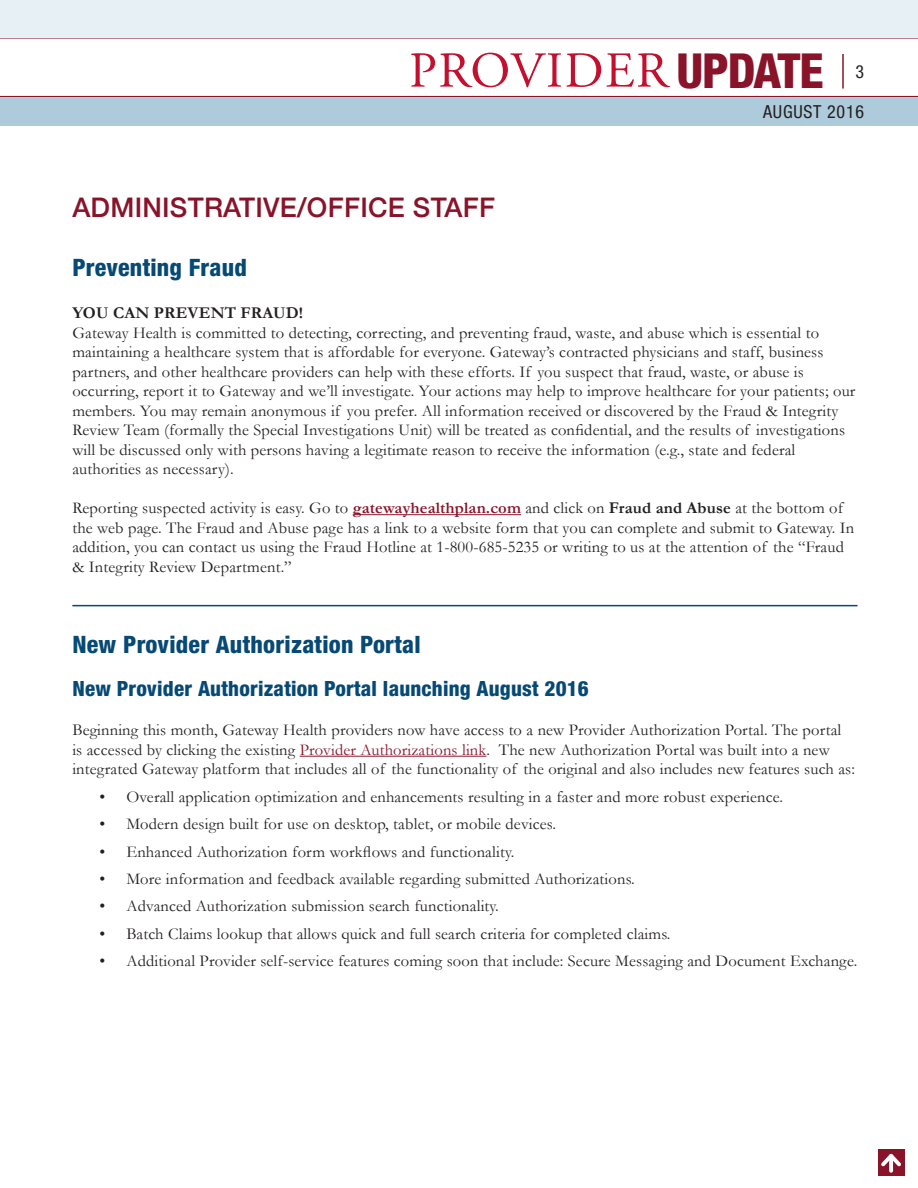
<style>
.page{position:relative;width:918px;height:1188px;background:#fff}
.page>*{position:absolute;margin:0;border:0;box-sizing:border-box;transform-origin:0 0}
.t1{font:50.25px "Adobe Garamond Pro";letter-spacing:.03em;color:#c3102f}
.t2{font:500 27px "Helvetica Neue";letter-spacing:.01em;color:#89142a}
.t3{font:800 condensed 24px "Helvetica Neue";letter-spacing:.01em;color:#074975}
.t4{font:800 condensed 21px "Helvetica Neue";letter-spacing:.01em;color:#074975}
.t5{font:condensed 18px "Helvetica Neue";letter-spacing:.04em;color:#231f20}
.t6{font:16.5px/19.5px "Garamond";letter-spacing:.01em;color:#231f20}
.t7{font:700 16.5px "Garamond";letter-spacing:.01em;color:#231f20}
.s1{font-family:"Helvetica Neue";font-weight:800;font-stretch:condensed;font-size:48.45px;color:#89142a}
.s2{font-weight:700;color:#89142a}
.s3{font-weight:700}
.s4{color:#89142a}
</style>
<div class="page">
<svg style="left:0;top:37px;width:918px;height:60px"></svg>
<hr style="left:353px;top:514px;width:168px;height:1px;background:#89142a">
<hr style="left:300px;top:756px;width:186px;height:1px;background:#89142a">
<div style="left:0;top:0;width:918px;height:37px;background:#e7f0f5"></div>
<div style="left:0;top:97px;width:918px;height:29px;background:#aecbdb"></div>
<div style="left:878px;top:1149px;width:27px;height:27px;background:#89142a"></div>
<svg style="left:881px;top:1153px;width:20px;height:17px"></svg>
<hr style="left:72px;top:605px;width:786px;height:1px;background:#074975">
<h1 class="t1" style="left:409px;top:40px;width:416px">PROVIDER <span class="s1">UPDATE</span></h1>
<p class="t5" style="left:855px;top:61px;width:10px">3</p>
<h2 class="t2" style="left:72px;top:186px;width:424px">ADMINISTRATIVE/OFFICE STAFF</h2>
<p class="t5" style="left:763px;top:101px;width:102px">AUGUST 2016</p>
<h3 class="t3" style="left:72px;top:253px;width:176px">Preventing Fraud</h3>
<p class="t7" style="left:72px;top:303px;width:232px">YOU CAN PREVENT FRAUD!</p>
<p class="t6" style="left:72px;top:323px;width:785px">Gateway Health is committed to detecting, correcting, and preventing fraud, waste, and abuse which is essential to maintaining a healthcare system that is affordable for everyone. Gateway’s contracted physicians and staff, business partners, and other healthcare providers can help with these efforts. If you suspect that fraud, waste, or abuse is occurring, report it to Gateway and we’ll investigate. Your actions may help to improve healthcare for your patients; our members. You may remain anonymous if you prefer. All information received or discovered by the Fraud &amp; Integrity Review Team (formally the Special Investigations Unit) will be treated as confidential, and the results of investigations will be discussed only with persons having a legitimate reason to receive the information (e.g., state and federal authorities as necessary).</p>
<p class="t6" style="left:72px;top:498px;width:784px">Reporting suspected activity is easy. Go to <span class="s2">gatewayhealthplan.com</span> and click on <span class="s3">Fraud and Abuse</span> at the bottom of the web page. The Fraud and Abuse page has a link to a website form that you can complete and submit to Gateway. In addition, you can contact us using the Fraud Hotline at 1-800-685-5235 or writing to us at the attention of the “Fraud &amp; Integrity Review Department.”</p>
<h3 class="t3" style="left:72px;top:630px;width:350px">New Provider Authorization Portal</h3>
<p class="t4" style="left:72px;top:676px;width:518px">New Provider Authorization Portal launching August 2016</p>
<p class="t6" style="left:72px;top:720px;width:784px">Beginning this month, Gateway Health providers now have access to a new Provider Authorization Portal. The portal is accessed by clicking the existing <span class="s4">Provider Authorizations link</span>. The new Authorization Portal was built into a new integrated Gateway platform that includes all of the functionality of the original and also includes new features such as:</p>
<p class="t6" style="left:99px;top:787px;width:685px">• Overall application optimization and enhancements resulting in a faster and more robust experience.</p>
<p class="t6" style="left:99px;top:814px;width:458px">• Modern design built for use on desktop, tablet, or mobile devices.</p>
<p class="t6" style="left:99px;top:841px;width:416px">• Enhanced Authorization form workflows and functionality.</p>
<p class="t6" style="left:99px;top:869px;width:537px">• More information and feedback available regarding submitted Authorizations.</p>
<p class="t6" style="left:99px;top:896px;width:401px">• Advanced Authorization submission search functionality.</p>
<p class="t6" style="left:99px;top:924px;width:573px">• Batch Claims lookup that allows quick and full search criteria for completed claims.</p>
<p class="t6" style="left:99px;top:951px;width:760px">• Additional Provider self-service features coming soon that include: Secure Messaging and Document Exchange.</p>
</div>
